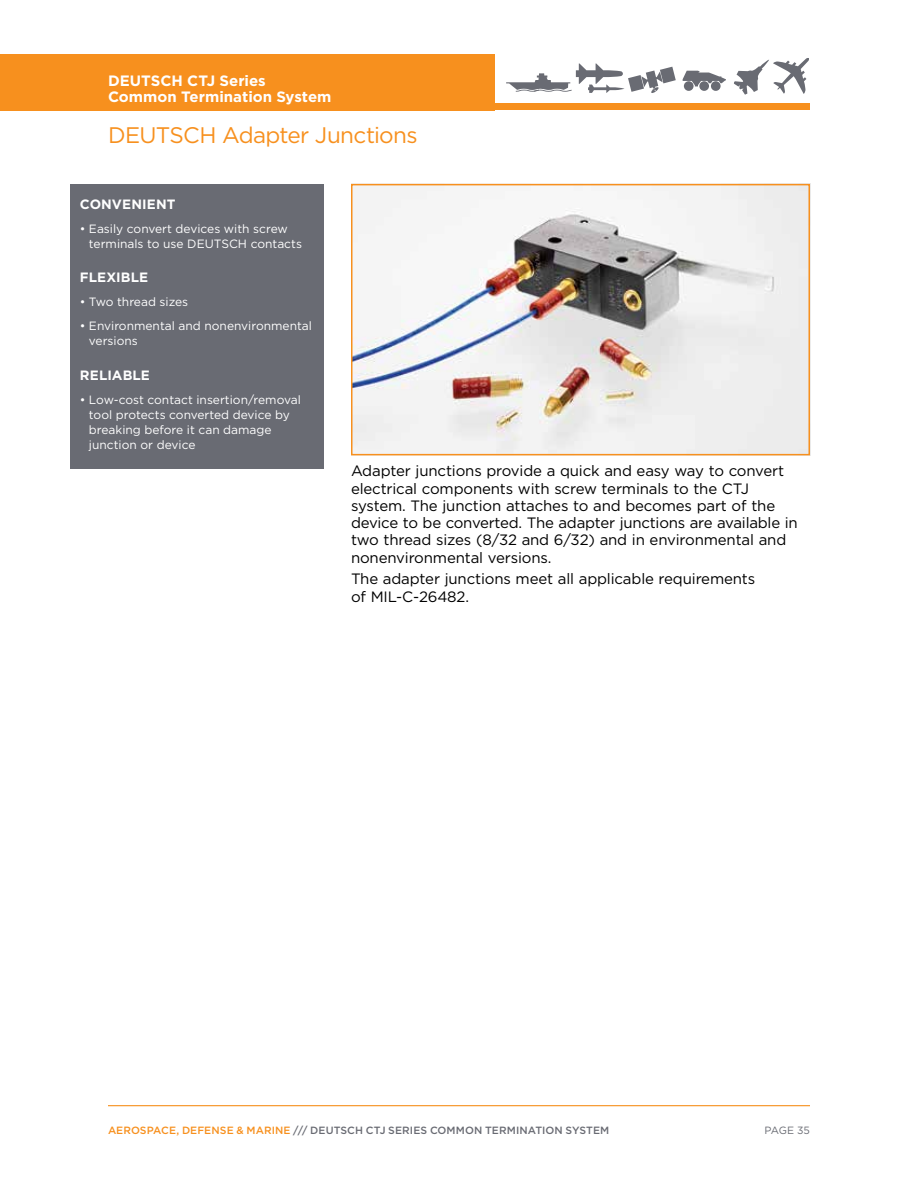
<style>
.page{position:relative;width:918px;height:1188px;background:#fff}
.page>*{position:absolute;margin:0;border:0;box-sizing:border-box;transform-origin:0 0}
.t1{font:22.5px "Gotham";letter-spacing:-.03em;color:#f7901e}
.t2{font:15px/17.2px "Gotham";letter-spacing:-.01em;color:#000}
.t3{font:700 15px/16.5px "Gotham";color:#fff}
.t4{font:700 13.5px "Gotham";letter-spacing:.005em;color:#fff}
.t5{font:12px/15px "Gotham";color:#fff}
.t6{font:500 10.5px "Gotham";letter-spacing:.005em;color:#696b73}
.t7{font:10.5px "Gotham";letter-spacing:-.015em;color:#696b73}
.s1{color:#f7901e}
</style>
<div class="page">
<hr style="left:108px;top:1105px;width:702px;height:1px;background:#f7901e">
<div style="left:71px;top:184px;width:253px;height:285px;background:#696b73"></div>
<img style="left:354px;top:187px;width:453px;height:265px">
<div style="left:351px;top:184px;width:459px;height:271px;border:2px solid #f7901e"></div>
<div style="left:0;top:54px;width:495px;height:56px;background:#f7901e"></div>
<div style="left:699px;top:81px;width:10px;height:10px;background:#696b73;border-radius:50%"></div>
<div style="left:711px;top:81px;width:10px;height:10px;background:#696b73;border-radius:50%"></div>
<svg style="left:683px;top:71px;width:43px;height:15px"></svg>
<div style="left:684px;top:81px;width:10px;height:10px;background:#696b73;border-radius:50%"></div>
<svg style="left:734px;top:58px;width:75px;height:37px"></svg>
<svg style="left:506px;top:63px;width:170px;height:30px"></svg>
<div style="left:0;top:104px;width:810px;height:6px;background:#f7901e"></div>
<p class="t3" style="left:108px;top:72px;width:225px">DEUTSCH CTJ Series<br>Common Termination System</p>
<h1 class="t1" style="left:108px;top:121px;width:311px">DEUTSCH Adapter Junctions</h1>
<p class="t4" style="left:80px;top:195px;width:97px">CONVENIENT</p>
<p class="t5" style="left:89px;top:221px;width:215px;text-indent:-9px">• Easily convert devices with screw terminals to use DEUTSCH contacts</p>
<p class="t4" style="left:80px;top:268px;width:70px">FLEXIBLE</p>
<p class="t5" style="left:80px;top:294px;width:110px">• Two thread sizes</p>
<p class="t5" style="left:89px;top:318px;width:225px;text-indent:-9px">• Environmental and nonenvironmental versions</p>
<p class="t4" style="left:80px;top:366px;width:72px">RELIABLE</p>
<p class="t5" style="left:89px;top:392px;width:213px;text-indent:-9px">• Low-cost contact insertion/removal tool protects converted device by breaking before it can damage junction or device</p>
<p class="t2" style="left:351px;top:462px;width:448px">Adapter junctions provide a quick and easy way to convert electrical components with screw terminals to the CTJ system. The junction attaches to and becomes part of the device to be converted. The adapter junctions are available in two thread sizes (8/32 and 6/32) and in environmental and nonenvironmental versions.</p>
<p class="t2" style="left:351px;top:570px;width:406px">The adapter junctions meet all applicable requirements of MIL-C-26482.</p>
<p class="t6" style="left:108px;top:1123px;width:503px"><span class="s1">AEROSPACE, DEFENSE &amp; MARINE</span> /// DEUTSCH CTJ SERIES COMMON TERMINATION SYSTEM</p>
<p class="t7" style="left:764px;top:1124px;width:47px">PAGE 35</p>
</div>
